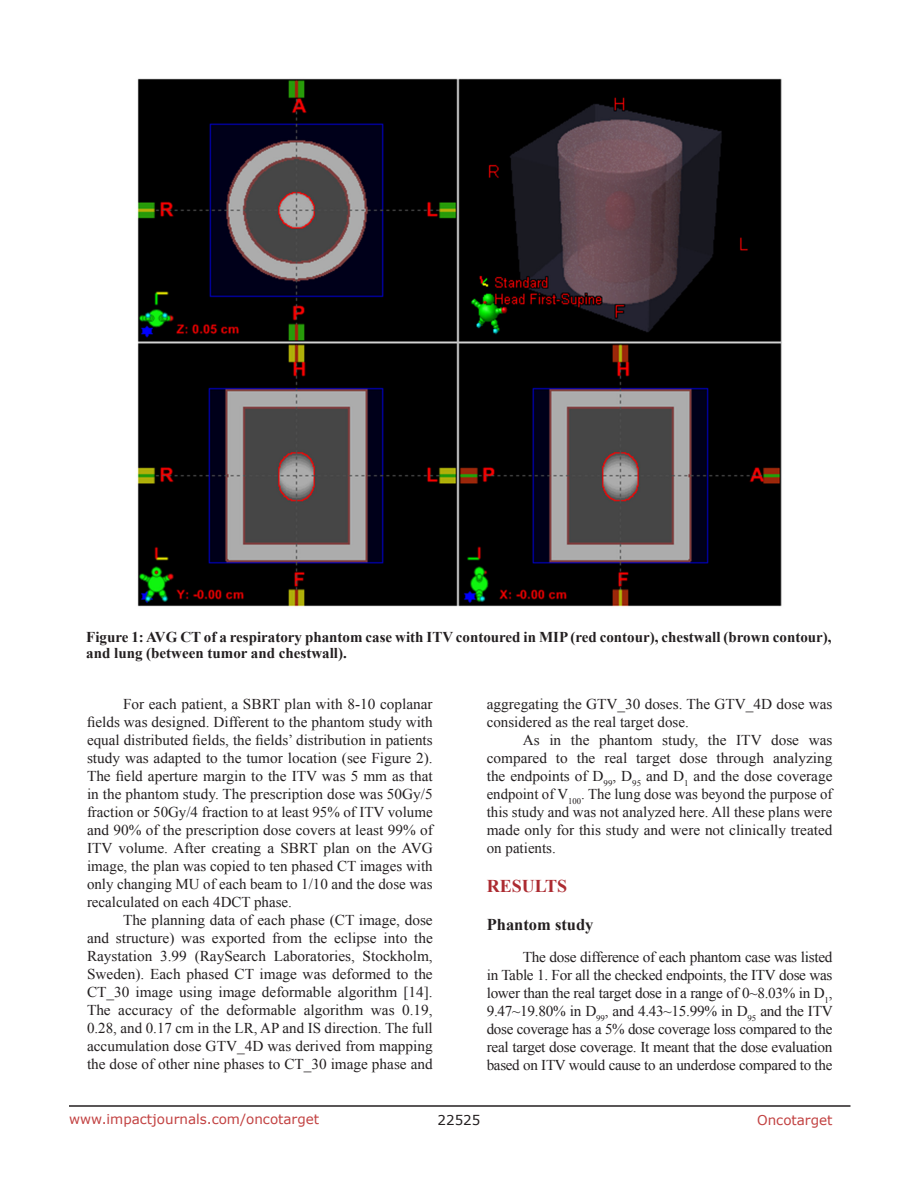
<style>
.page{position:relative;width:918px;height:1188px;background:#fff}
.page>*{position:absolute;margin:0;border:0;box-sizing:border-box;transform-origin:0 0}
.Heading{font:700 18px "Times New Roman";color:#ac2b31}
.SubHeading_no{font:700 16.5px "Times New Roman";color:#231f20}
.BodyText{font:15px/18px "Times New Roman";color:#231f20;text-align:justify}
.figuretext{font:700 15px/16.2px "Times New Roman";color:#231f20}
.t1{font:13.5px "Verdana";color:#c24141}
.t2{font:13.5px "Verdana";color:#231f20}
</style>
<div class="page">
<hr style="left:69px;top:1105px;width:781px;height:2px;background:#231f20">
<img style="left:137px;top:78px;width:645px;height:529px">
<p class="figuretext" style="left:86px;top:628px;width:747px">Figure 1: AVG CT of a respiratory phantom case with ITV contoured in MIP (red contour), chestwall (brown contour), and lung (between tumor and chestwall).</p>
<p class="BodyText" style="left:87px;top:695px;width:347px;text-indent:36px">For each patient, a SBRT plan with 8-10 coplanar fields was designed. Different to the phantom study with equal distributed fields, the fields’ distribution in patients study was adapted to the tumor location (see Figure 2).<br>The field aperture margin to the ITV was 5 mm as that in the phantom study. The prescription dose was 50Gy/5 fraction or 50Gy/4 fraction to at least 95% of ITV volume and 90% of the prescription dose covers at least 99% of ITV volume. After creating a SBRT plan on the AVG image, the plan was copied to ten phased CT images with only changing MU of each beam to 1/10 and the dose was recalculated on each 4DCT phase.</p>
<p class="BodyText" style="left:87px;top:911px;width:347px;text-indent:36px">The planning data of each phase (CT image, dose and structure) was exported from the eclipse into the Raystation 3.99 (RaySearch Laboratories, Stockholm, Sweden). Each phased CT image was deformed to the CT_30 image using image deformable algorithm [14].<br>The accuracy of the deformable algorithm was 0.19, 0.28, and 0.17 cm in the LR, AP and IS direction. The full accumulation dose GTV_4D was derived from mapping the dose of other nine phases to CT_30 image phase and</p>
<p class="BodyText" style="left:487px;top:695px;width:347px">aggregating the GTV_30 doses. The GTV_4D dose was considered as the real target dose.</p>
<p class="BodyText" style="left:487px;top:731px;width:347px;text-indent:36px">As in the phantom study, the ITV dose was compared to the real target dose through analyzing the endpoints of D<sub>99</sub>, D<sub>95</sub> and D<sub>1</sub> and the dose coverage endpoint of V<sub>100</sub>. The lung dose was beyond the purpose of this study and was not analyzed here. All these plans were made only for this study and were not clinically treated on patients.</p>
<p class="Heading" style="left:487px;top:874px;width:82px">RESULTS</p>
<p class="SubHeading_no" style="left:487px;top:913px;width:108px">Phantom study</p>
<p class="BodyText" style="left:487px;top:947px;width:348px;text-indent:36px">The dose difference of each phantom case was listed in Table 1. For all the checked endpoints, the ITV dose was lower than the real target dose in a range of 0~8.03% in D<sub>1</sub>, 9.47~19.80% in D<sub>99</sub>, and 4.43~15.99% in D<sub>95</sub> and the ITV dose coverage has a 5% dose coverage loss compared to the real target dose coverage. It meant that the dose evaluation based on ITV would cause to an underdose compared to the</p>
<p class="t1" style="left:69px;top:1110px;width:252px">www.impactjournals.com/oncotarget</p>
<p class="t2" style="left:438px;top:1111px;width:44px">22525</p>
<p class="t1" style="left:757px;top:1111px;width:77px">Oncotarget</p>
</div>
